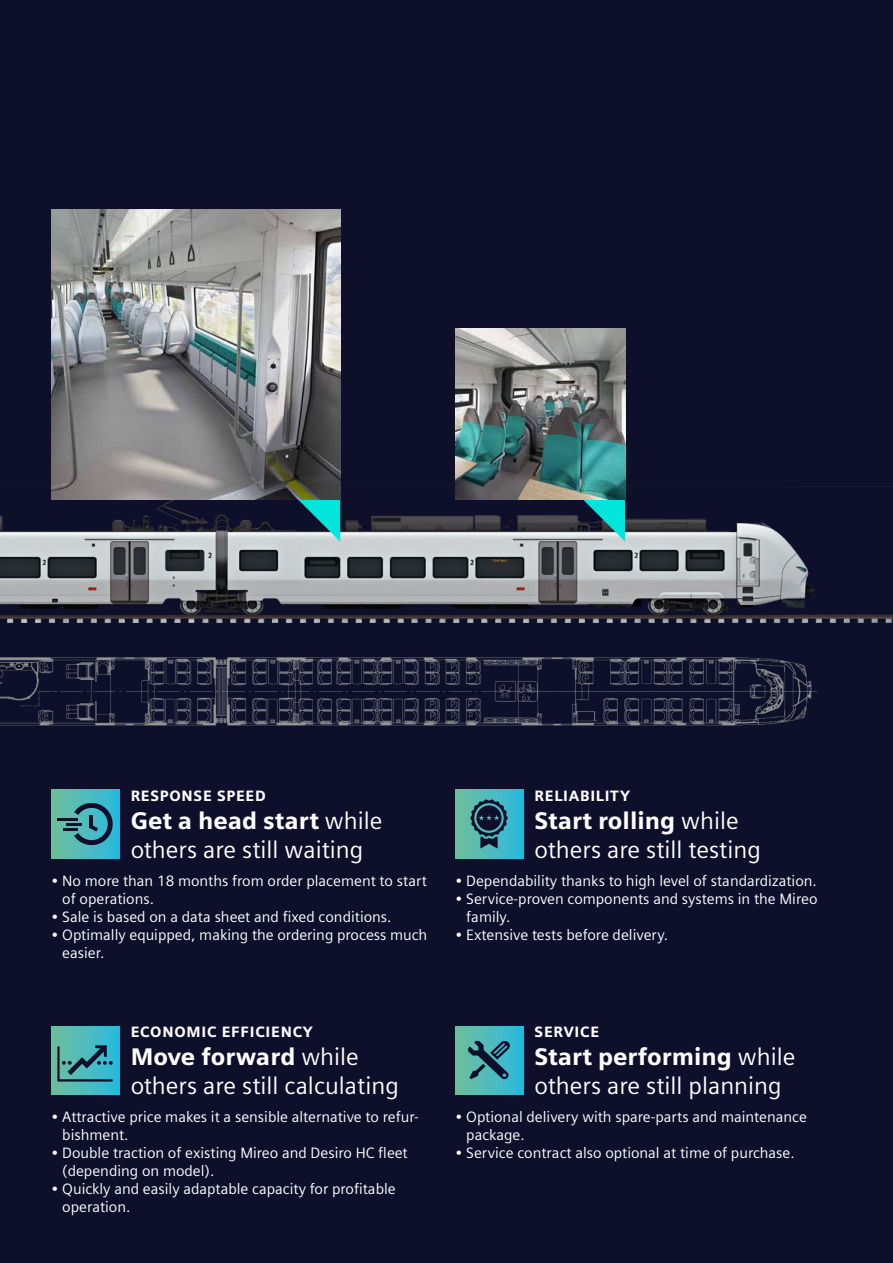
<style>
.page{position:relative;width:893px;height:1263px;background:#0e0f2b}
.page>*{position:absolute;margin:0;border:0;box-sizing:border-box;transform-origin:0 0}
.t1{font:24px/28.8px "Siemens Sans";color:#fff}
.t2{font:15px/18px "Siemens Sans";color:#fff}
.t3{font:900 15px "Siemens Sans";letter-spacing:.05em;color:#fff}
.s1{font-weight:900}
</style>
<div class="page">
<div style="left:51px;top:1026px;width:68px;height:68px;background:linear-gradient(to right,#71be9a,#2bbade)"></div>
<div style="left:455px;top:790px;width:68px;height:68px;background:linear-gradient(to right,#71be9a,#2bbadd)"></div>
<div style="left:455px;top:1026px;width:68px;height:68px;background:linear-gradient(to right,#71be9a,#2bbade)"></div>
<svg style="left:470px;top:799px;width:38px;height:49px"></svg>
<svg style="left:57px;top:1045px;width:56px;height:36px"></svg>
<svg style="left:468px;top:1040px;width:42px;height:39px"></svg>
<img style="left:0;top:457px;width:893px;height:269px">
<svg style="left:583px;top:499px;width:42px;height:42px"></svg>
<img style="left:455px;top:329px;width:170px;height:170px">
<svg style="left:298px;top:499px;width:42px;height:42px"></svg>
<img style="left:51px;top:210px;width:289px;height:289px">
<div style="left:51px;top:790px;width:68px;height:68px;background:linear-gradient(to right,#71bc99,#2bbbde)"></div>
<hr style="left:57px;top:818px;width:21px;height:2px;background:#0e0f2b">
<svg style="left:63px;top:803px;width:50px;height:42px"></svg>
<p class="t3" style="left:131px;top:787px;width:137px">RESPONSE SPEED</p>
<h1 class="t1" style="left:131px;top:807px;width:253px"><span class="s1">Get a head start</span> while others are still waiting</h1>
<p class="t2" style="left:62px;top:872px;width:366px;text-indent:-11px">• No more than 18 months from order placement to start of operations.</p>
<p class="t2" style="left:51px;top:908px;width:342px">• Sale is based on a data sheet and fixed conditions.</p>
<p class="t2" style="left:62px;top:926px;width:366px;text-indent:-11px">• Optimally equipped, making the ordering process much easier.</p>
<p class="t3" style="left:131px;top:1023px;width:184px">ECONOMIC EFFICIENCY</p>
<h1 class="t1" style="left:131px;top:1043px;width:270px"><span class="s1">Move forward</span> while others are still calculating</h1>
<p class="t2" style="left:62px;top:1108px;width:358px;text-indent:-11px">• Attractive price makes it a sensible alternative to refur&shy;bishment.</p>
<p class="t2" style="left:62px;top:1144px;width:347px;text-indent:-11px">• Double traction of existing Mireo and Desiro HC fleet (depending on model).</p>
<p class="t2" style="left:62px;top:1180px;width:335px;text-indent:-11px">• Quickly and easily adaptable capacity for profitable operation.</p>
<p class="t3" style="left:535px;top:787px;width:97px">RELIABILITY</p>
<h1 class="t1" style="left:535px;top:807px;width:228px"><span class="s1">Start rolling</span> while others are still testing</h1>
<p class="t2" style="left:455px;top:872px;width:363px">• Dependability thanks to high level of standardization.</p>
<p class="t2" style="left:466px;top:890px;width:353px;text-indent:-11px">• Service-proven components and systems in the Mireo family.</p>
<p class="t2" style="left:455px;top:926px;width:215px">• Extensive tests before delivery.</p>
<p class="t3" style="left:535px;top:1023px;width:66px">SERVICE</p>
<h1 class="t1" style="left:535px;top:1043px;width:262px"><span class="s1">Start performing</span> while others are still planning</h1>
<p class="t2" style="left:466px;top:1108px;width:342px;text-indent:-11px">• Optional delivery with spare-parts and maintenance package.</p>
<p class="t2" style="left:455px;top:1144px;width:341px">• Service contract also optional at time of purchase.</p>
</div>
